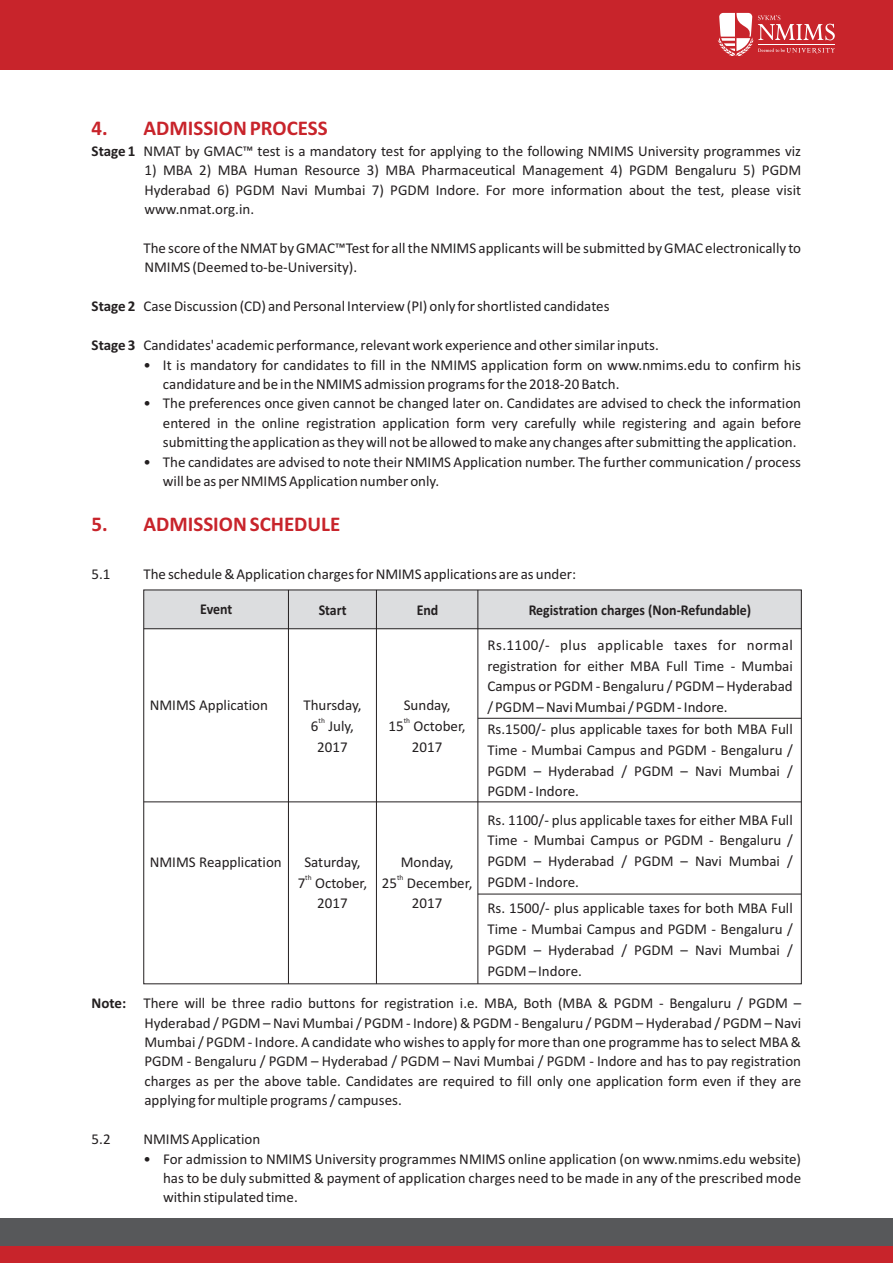
<style>
.page{position:relative;width:893px;height:1263px;background:#fff}
.page>*{position:absolute;margin:0;border:0;box-sizing:border-box;transform-origin:0 0}
.t1{font:700 21px "Calibri";color:#c8242b}
.t2{font:15px/19.4px "Calibri";color:#231f20;text-align:justify}
.t3{font:700 15px "Calibri";color:#231f20;scale:.93 1}
.t4{font:700 15px "Calibri";color:#231f20}
.t5{font:7.5px "Calibri";color:#231f20}
.s1{font-weight:700}
</style>
<div class="page">
<div style="left:0;top:0;width:893px;height:69px;background:#c8242b"></div>
<svg style="left:717px;top:13px;width:118px;height:43px"></svg>
<div style="left:0;top:1246px;width:893px;height:17px;background:#c8242b"></div>
<div style="left:0;top:1218px;width:893px;height:28px;background:#57585a"></div>
<div style="left:144px;top:590px;width:657px;height:39px;background:#dcdddf"></div>
<hr style="left:144px;top:628px;width:657px;height:1px;background:#231f20">
<hr style="left:144px;top:801px;width:657px;height:1px;background:#231f20">
<hr style="left:376px;top:590px;width:1px;height:394px;background:#231f20">
<hr style="left:288px;top:590px;width:1px;height:394px;background:#231f20">
<hr style="left:477px;top:590px;width:1px;height:394px;background:#231f20">
<hr style="left:478px;top:718px;width:323px;height:1px;background:#231f20">
<hr style="left:478px;top:894px;width:323px;height:1px;background:#231f20">
<h1 class="t1" style="left:92px;top:119px;width:238px">4. ADMISSION PROCESS</h1>
<p class="t4" style="left:92px;top:145px;width:45px">Stage 1</p>
<p class="t2" style="left:143px;top:143px;width:659px">NMAT by GMAC™ test is a mandatory test for applying to the following NMIMS University programmes viz</p>
<p class="t2" style="left:144px;top:162px;width:658px">1) MBA 2) MBA Human Resource 3) MBA Pharmaceutical Management 4) PGDM Bengaluru 5) PGDM Hyderabad 6) PGDM Navi Mumbai 7) PGDM Indore. For more information about the test, please visit www.nmat.org.in.</p>
<p class="t2" style="left:143px;top:240px;width:659px">The score of the NMAT by GMAC™Test for all the NMIMS applicants will be submitted by GMAC electronically to<br>NMIMS (Deemed to-be-University).</p>
<p class="t2" style="left:92px;top:298px;width:519px"><span class="s1">Stage 2</span> Case Discussion (CD) and Personal Interview (PI) only for shortlisted candidates</p>
<p class="t2" style="left:92px;top:337px;width:569px"><span class="s1">Stage 3</span> Candidates' academic performance, relevant work experience and other similar inputs.</p>
<p class="t2" style="left:163px;top:356px;width:640px;text-indent:-19px">• It is mandatory for candidates to fill in the NMIMS application form on www.nmims.edu to confirm his candidature and be in the NMIMS admission programs for the 2018-20 Batch.</p>
<p class="t2" style="left:163px;top:395px;width:640px;text-indent:-19px">• The preferences once given cannot be changed later on. Candidates are advised to check the information entered in the online registration application form very carefully while registering and again before submitting the application as they will not be allowed to make any changes after submitting the application.</p>
<p class="t2" style="left:163px;top:453px;width:640px;text-indent:-19px">• The candidates are advised to note their NMIMS Application number. The further communication / process will be as per NMIMS Application number only.</p>
<h1 class="t1" style="left:92px;top:515px;width:250px">5. ADMISSION SCHEDULE</h1>
<p class="t2" style="left:92px;top:566px;width:21px">5.1</p>
<p class="t2" style="left:143px;top:566px;width:434px">The schedule &amp; Application charges for NMIMS applications are as under:</p>
<p class="t3" style="left:200px;top:603px;width:36px">Event</p>
<p class="t3" style="left:319px;top:603px;width:31px">Start</p>
<p class="t3" style="left:417px;top:603px;width:25px">End</p>
<p class="t3" style="left:529px;top:603px;width:241px">Registration charges (Non-Refundable)</p>
<p class="t4" style="left:92px;top:997px;width:36px">Note:</p>
<p class="t2" style="left:150px;top:697px;width:120px">NMIMS Application</p>
<p class="t2" style="left:303px;top:697px;width:60px">Thursday,</p>
<p class="t5" style="left:319px;top:718px;width:8px">th</p>
<p class="t2" style="left:311px;top:717px;width:45px;line-height:20.7px;text-align:center">6 July,<br>2017</p>
<p class="t2" style="left:150px;top:853px;width:134px">NMIMS Reapplication</p>
<p class="t2" style="left:304px;top:853px;width:58px">Saturday,</p>
<p class="t5" style="left:305px;top:874px;width:8px">th</p>
<p class="t2" style="left:298px;top:873px;width:71px;line-height:20.7px;text-align:center">7 October,<br>2017</p>
<p class="t2" style="left:404px;top:697px;width:48px">Sunday,</p>
<p class="t5" style="left:404px;top:718px;width:8px">th</p>
<p class="t2" style="left:389px;top:717px;width:79px;line-height:20.7px;text-align:center">15 October,<br>2017</p>
<p class="t2" style="left:401px;top:853px;width:54px">Monday,</p>
<p class="t5" style="left:397px;top:874px;width:8px">th</p>
<p class="t2" style="left:382px;top:873px;width:92px;line-height:20.7px;text-align:center">25 December,<br>2017</p>
<p class="t2" style="left:487px;top:636px;width:307px;line-height:20.9px;text-align:left">Rs.1100/- plus applicable taxes for normal registration for either MBA Full Time - Mumbai Campus or PGDM - Bengaluru / PGDM – Hyderabad / PGDM – Navi Mumbai / PGDM - Indore.<br>Rs.1500/- plus applicable taxes for both MBA Full Time - Mumbai Campus and PGDM - Bengaluru / PGDM – Hyderabad / PGDM – Navi Mumbai / PGDM - Indore.</p>
<p class="t2" style="left:487px;top:810px;width:307px;line-height:20.7px">Rs. 1100/- plus applicable taxes for either MBA Full Time - Mumbai Campus or PGDM - Bengaluru / PGDM – Hyderabad / PGDM – Navi Mumbai / PGDM - Indore.</p>
<p class="t2" style="left:487px;top:899px;width:307px;line-height:20.7px">Rs. 1500/- plus applicable taxes for both MBA Full Time - Mumbai Campus and PGDM - Bengaluru / PGDM – Hyderabad / PGDM – Navi Mumbai / PGDM – Indore.</p>
<p class="t2" style="left:143px;top:995px;width:659px">There will be three radio buttons for registration i.e. MBA, Both (MBA &amp; PGDM - Bengaluru / PGDM –</p>
<p class="t2" style="left:144px;top:1014px;width:658px">Hyderabad / PGDM – Navi Mumbai / PGDM - Indore) &amp; PGDM - Bengaluru / PGDM – Hyderabad / PGDM – Navi Mumbai / PGDM - Indore. A candidate who wishes to apply for more than one programme has to select MBA &amp; PGDM - Bengaluru / PGDM – Hyderabad / PGDM – Navi Mumbai / PGDM - Indore and has to pay registration charges as per the above table. Candidates are required to fill only one application form even if they are applying for multiple programs / campuses.</p>
<p class="t2" style="left:92px;top:1131px;width:21px">5.2</p>
<p class="t2" style="left:143px;top:1131px;width:118px">NMIMS Application</p>
<p class="t2" style="left:163px;top:1150px;width:640px;text-indent:-20px">• For admission to NMIMS University programmes NMIMS online application (on www.nmims.edu website) has to be duly submitted &amp; payment of application charges need to be made in any of the prescribed mode within stipulated time.</p>
</div>
